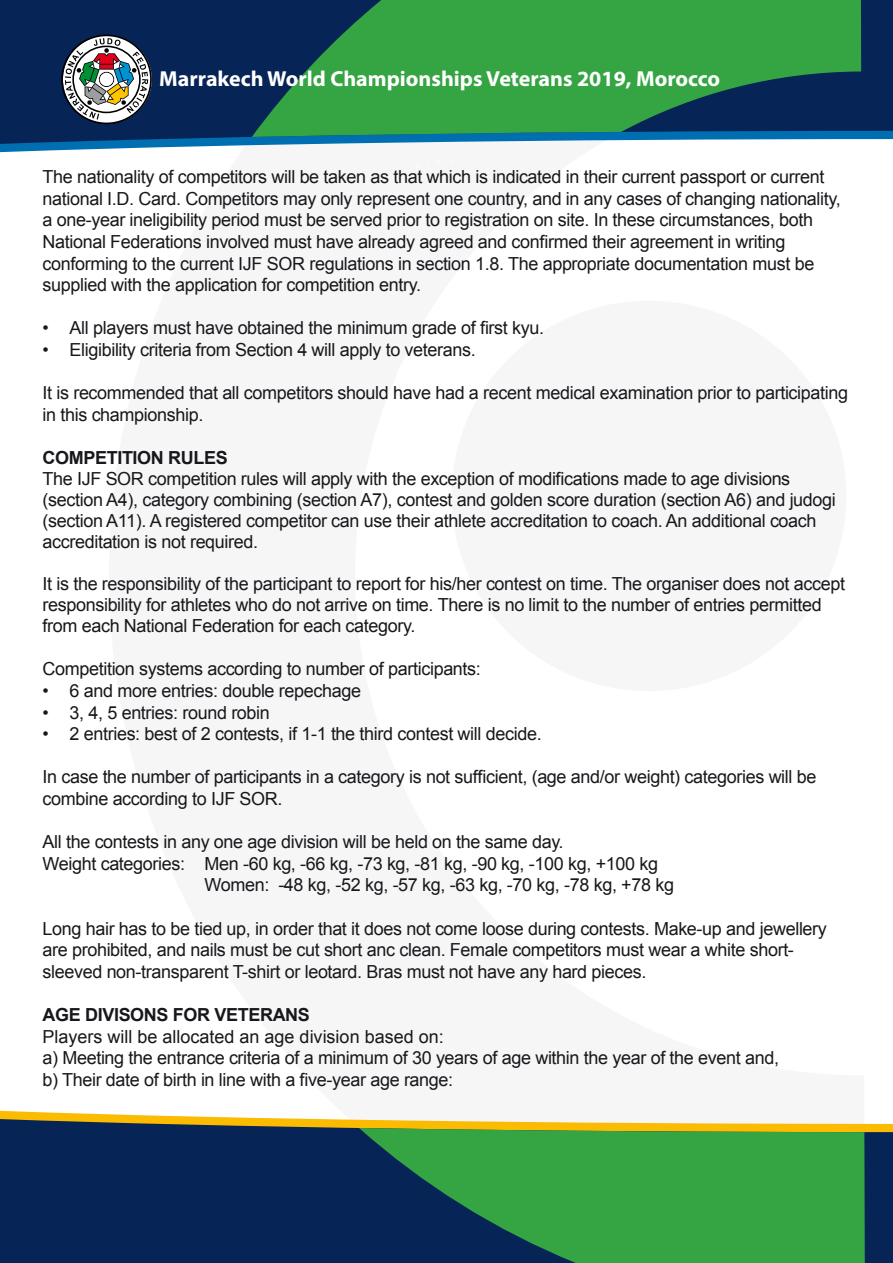
<style>
.page{position:relative;width:893px;height:1263px;background:#fff}
.page>*{position:absolute;margin:0;border:0;box-sizing:border-box;transform-origin:0 0}
.t1{font:700 21.75px "Myriad Pro";color:#fff}
.t2{font:18px/21.6px "Arial";letter-spacing:-.02em;color:#1a171c}
.t3{font:700 18px "Arial";letter-spacing:-.02em;color:#1a171c}
</style>
<div class="page">
<svg style="left:0;top:1111px;width:312px;height:8px"></svg>
<svg style="left:0;top:1119px;width:893px;height:144px;background:#213654"></svg>
<svg style="left:0;top:144px;width:314px;height:8px"></svg>
<svg style="left:0;top:0;width:893px;height:144px;background:#123667"></svg>
<svg style="left:61px;top:35px;width:91px;height:89px"></svg>
<svg style="left:359px;top:1128px;width:506px;height:135px;background:#2f8c44"></svg>
<svg style="left:252px;top:0;width:609px;height:137px;background:#288849"></svg>
<p class="t1" style="left:159px;top:64px;width:562px">Marrakech World Championships Veterans 2019, Morocco</p>
<p class="t2" style="left:43px;top:166px;width:800px">The nationality of competitors will be taken as that which is indicated in their current passport or current national I.D. Card. Competitors may only represent one country, and in any cases of changing nationality, a one-year ineligibility period must be served prior to registration on site. In these circumstances, both National Federations involved must have already agreed and confirmed their agreement in writing conforming to the current IJF SOR regulations in section 1.8. The appropriate documentation must be supplied with the application for competition entry.</p>
<p class="t2" style="left:43px;top:317px;width:503px">• All players must have obtained the minimum grade of first kyu.</p>
<p class="t2" style="left:43px;top:339px;width:435px">• Eligibility criteria from Section 4 will apply to veterans.</p>
<p class="t2" style="left:43px;top:382px;width:807px">It is recommended that all competitors should have had a recent medical examination prior to participating in this championship.</p>
<p class="t3" style="left:43px;top:446px;width:187px">COMPETITION RULES</p>
<p class="t2" style="left:43px;top:468px;width:795px;line-height:21px">The IJF SOR competition rules will apply with the exception of modifications made to age divisions (section A4), category combining (section A7), contest and golden score duration (section A6) and judogi (section A11). A registered competitor can use their athlete accreditation to coach. An additional coach accreditation is not required.</p>
<p class="t2" style="left:43px;top:573px;width:804px;line-height:21px">It is the responsibility of the participant to report for his/her contest on time. The organiser does not accept responsibility for athletes who do not arrive on time. There is no limit to the number of entries permitted from each National Federation for each category.</p>
<p class="t2" style="left:43px;top:658px;width:440px">Competition systems according to number of participants:</p>
<p class="t2" style="left:43px;top:680px;width:320px">• 6 and more entries: double repechage</p>
<p class="t2" style="left:43px;top:701px;width:229px">• 3, 4, 5 entries: round robin</p>
<p class="t2" style="left:43px;top:723px;width:501px">• 2 entries: best of 2 contests, if 1-1 the third contest will decide.</p>
<p class="t2" style="left:43px;top:766px;width:775px">In case the number of participants in a category is not sufficient, (age and/or weight) categories will be combine according to IJF SOR.</p>
<p class="t2" style="left:43px;top:831px;width:523px">All the contests in any one age division will be held on the same day.</p>
<p class="t2" style="left:43px;top:853px;width:617px">Weight categories: Men -60 kg, -66 kg, -73 kg, -81 kg, -90 kg, -100 kg, +100 kg</p>
<p class="t2" style="left:205px;top:874px;width:471px">Women: -48 kg, -52 kg, -57 kg, -63 kg, -70 kg, -78 kg, +78 kg</p>
<p class="t2" style="left:43px;top:917px;width:786px">Long hair has to be tied up, in order that it does not come loose during contests. Make-up and jewellery are prohibited, and nails must be cut short anc clean. Female competitors must wear a white short&shy;sleeved non-transparent T-shirt or leotard. Bras must not have any hard pieces.</p>
<p class="t3" style="left:43px;top:1003px;width:269px">AGE DIVISONS FOR VETERANS</p>
<p class="t2" style="left:43px;top:1025px;width:738px">Players will be allocated an age division based on:<br>a) Meeting the entrance criteria of a minimum of 30 years of age within the year of the event and, b) Their date of birth in line with a five-year age range:</p>
</div>
